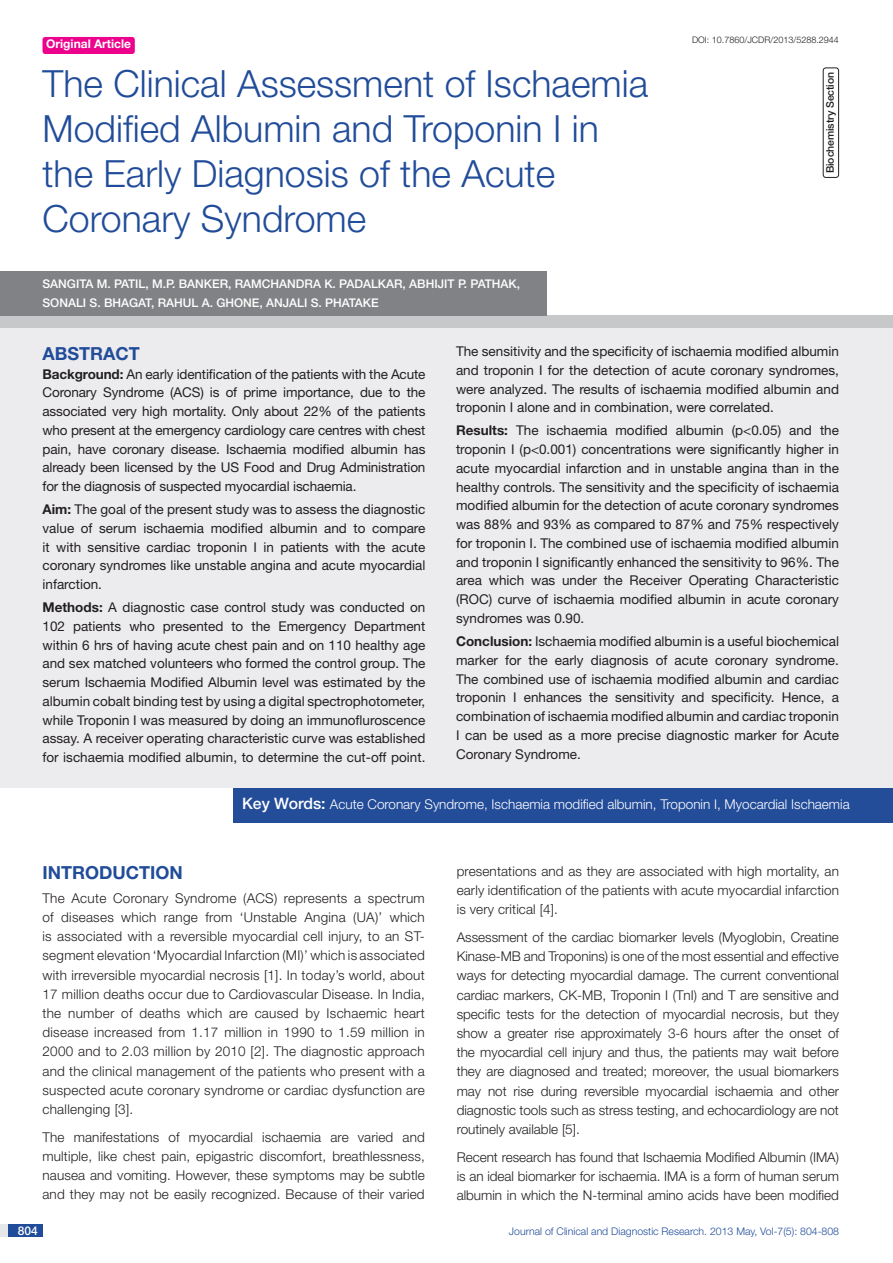
<style>
.page{position:relative;width:893px;height:1263px;background:#fff}
.page>*{position:absolute;margin:0;border:0;box-sizing:border-box;transform-origin:0 0}
.t1{font:300 37.5px/45px "Helvetica Neue";color:#214c99}
.Level_1{font:700 18px "Helvetica Neue";color:#214c99}
.Abstract_head{font:700 18px "Helvetica Neue";color:#214c99}
.Abstract_text{font:13.5px/18.8px "Helvetica Neue";color:#231f20;text-align:justify}
.Body_text{font:300 13.5px/19.2px "Helvetica Neue";letter-spacing:.01em;color:#231f20;text-align:justify}
.t2{font:300 13.5px "Helvetica Neue";color:#fff}
.Author{font:500 12px/18.8px "Helvetica Neue";color:#fff}
.t3{font:700 12px "Helvetica Neue";color:#fff}
.t4{font:300 10.5px "Helvetica Neue";color:#214c99}
.t5{font:500 10.5px "Helvetica Neue";letter-spacing:-.01em;color:#231f20}
.DOI{font:300 9px "Helvetica Neue";color:#231f20}
.s1{color:#244d99}
.s2{font-weight:700}
.s3{font-weight:500;font-size:15.75px}
</style>
<div class="page">
<div style="left:0;top:1224px;width:43px;height:13px;background:#e6e7e9"></div>
<div style="left:8px;top:1224px;width:35px;height:13px;background:#214c99"></div>
<div style="left:43px;top:37px;width:92px;height:17px;background:#ed028c;border-radius:3px"></div>
<div style="left:0;top:328px;width:893px;height:460px;background:#ececee"></div>
<div style="left:0;top:316px;width:893px;height:12px;background:#c7c8ca"></div>
<div style="left:234px;top:788px;width:659px;height:35px;background:#244d99"></div>
<div style="left:823px;top:68px;width:16px;height:110px;border:1px solid #231f20;border-radius:3px"></div>
<div style="left:0;top:272px;width:547px;height:44px;background:#808285"></div>
<p class="t3" style="left:46px;top:37px;width:87px">Original Article</p>
<p class="DOI" style="left:692px;top:35px;width:148px">DOI: 10.7860/JCDR/2013/5288.2944</p>
<p class="t1" style="left:43px;top:60px;width:607px">The Clinical Assessment of Ischaemia<br>Modified Albumin and Troponin I in the Early Diagnosis of the Acute<br>Coronary Syndrome</p>
<p class="t5" style="left:824px;top:173px;width:103px;rotate:-90deg">BIOCHEMISTRY SECTION</p>
<p class="Author" style="left:43px;top:274px;width:479px">SANGITA M. PATIL, M.P. BANKER, RAMCHANDRA K. PADALKAR, AB HIJIT P. PATHAK,<br>SONALI S. BHAGAT, RAHUL A. GHONE, ANJALI S. PHATAKE</p>
<p class="Abstract_head" style="left:43px;top:342px;width:99px">ABST<span class="s1">RAC</span>T</p>
<p class="Abstract_text" style="left:43px;top:364px;width:384px"><span class="s2">Background:</span> An early identification of the patients with the Acute Coronary Syndrome (ACS) is of prime importance, due to the associated very high mortality. Only about 22% of the patients who present at the emergency cardiology care centres with chest pain, have coronary disease. Ischaemia modified albumin has already been licensed by the US Food and Drug Administration for the diagnosis of suspected myocardial ischaemia.</p>
<p class="Abstract_text" style="left:43px;top:500px;width:384px"><span class="s2">Aim:</span> The goal of the present study was to assess the diagnostic value of serum ischaemia modified albumin and to compare it with sensitive cardiac troponin I in patients with the acute coronary syndromes like unstable angina and acute myocardial infarction.</p>
<p class="Abstract_text" style="left:43px;top:598px;width:384px"><span class="s2">Methods:</span> A diagnostic case control study was conducted on 102 patients who presented to the Emergency Department within 6 hrs of having acute chest pain and on 110 healthy age and sex matched volunteers who formed the control group. The serum Ischaemia Modified Albumin level was estimated by the albumin cobalt binding test by using a digital spectrophotometer, while Troponin I was measured by doing an immunofluroscence assay. A receiver operating characteristic curve was established for ischaemia modified albumin, to determine the cut-off point.</p>
<p class="Abstract_text" style="left:456px;top:342px;width:384px">The sensitivity and the specificity of ischaemia modified albumin and troponin I for the detection of acute coronary syndromes, were analyzed. The results of ischaemia modified albumin and troponin I alone and in combination, were correlated.</p>
<p class="Abstract_text" style="left:456px;top:421px;width:384px"><span class="s2">Results:</span> The ischaemia modified albumin (p&lt;0.05) and the troponin I (p&lt;0.001) concentrations were significantly higher in acute myocardial infarction and in unstable angina than in the healthy controls. The sensitivity and the specificity of ischaemia modified albumin for the detection of acute coronary syndromes was 88% and 93% as compared to 87% and 75% respectively for troponin I. The combined use of ischaemia modified albumin and troponin I significantly enhanced the sensitivity to 96%. The area which was under the Receiver Operating Characteristic (ROC) curve of ischaemia modified albumin in acute coronary syndromes was 0.90.</p>
<p class="Abstract_text" style="left:456px;top:632px;width:384px"><span class="s2">Conclusion:</span> Ischaemia modified albumin is a useful biochemical marker for the early diagnosis of acute coronary syndrome.<br>The combined use of ischaemia modified albumin and cardiac troponin I enhances the sensitivity and specificity. Hence, a combination of ischaemia modified albumin and cardiac troponin I can be used as a more precise diagnostic marker for Acute Coronary Syndrome.</p>
<p class="t2" style="left:242px;top:796px;width:609px"><span class="s3">KEY WORDS:</span> Acute Coronary Syndrome, Ischaemia modified albumin, Troponin I, Myocardial Ischaemia</p>
<p class="Level_1" style="left:43px;top:862px;width:33px">Intro</p>
<p class="Level_1" style="left:99px;top:862px;width:39px">ductio</p>
<p class="Level_1" style="left:169px;top:862px;width:15px">n</p>
<p class="Body_text" style="left:43px;top:888px;width:384px">The Acute Coronary Syndrome (ACS) represents a spectrum of diseases which range from ‘Unstable Angina (UA)’ which is associated with a reversible myocardial cell injury, to an ST&shy;segment elevation ‘Myocardial Infarction (MI)’ which is associated with irreversible myocardial necrosis [1]. In today’s world, about 17 million deaths occur due to Cardiovascular Disease. In India, the number of deaths which are caused by Ischaemic heart disease increased from 1.17 million in 1990 to 1.59 million in 2000 and to 2.03 million by 2010 [2]. The diagnostic approach and the clinical management of the patients who present with a suspected acute coronary syndrome or cardiac dysfunction are challenging [3].</p>
<p class="Body_text" style="left:43px;top:1127px;width:384px">The manifestations of myocardial ischaemia are varied and multiple, like chest pain, epigastric discomfort, breathlessness, nausea and vomiting. However, these symptoms may be subtle and they may not be easily recognized. Because of their varied</p>
<p class="Body_text" style="left:457px;top:861px;width:384px">presentations and as they are associated with high mortality, an early identification of the patients with acute myocardial infarction is very critical [4].</p>
<p class="Body_text" style="left:457px;top:927px;width:384px">Assessment of the cardiac biomarker levels (Myoglobin, Creatine Kinase-MB and Troponins) is one of the most essential and effective ways for detecting myocardial damage. The current conventional cardiac markers, CK-MB, Troponin I (TnI) and T are sensitive and specific tests for the detection of myocardial necrosis, but they show a greater rise approximately 3-6 hours after the onset of the myocardial cell injury and thus, the patients may wait before they are diagnosed and treated; moreover, the usual biomarkers may not rise during reversible myocardial ischaemia and other diagnostic tools such as stress testing, and echocardiology are not routinely available [5].</p>
<p class="Body_text" style="left:457px;top:1147px;width:384px">Recent research has found that Ischaemia Modified Albumin (IMA) is an ideal biomarker for ischaemia. IMA is a form of human serum albumin in which the N-terminal amino acids have been modified</p>
<p class="Author" style="left:18px;top:1221px;width:22px">804</p>
<p class="t4" style="left:509px;top:1225px;width:332px">Journal of Clinical and Diagnostic Research. 2013 May, Vol-7(5): 804-808</p>
</div>
